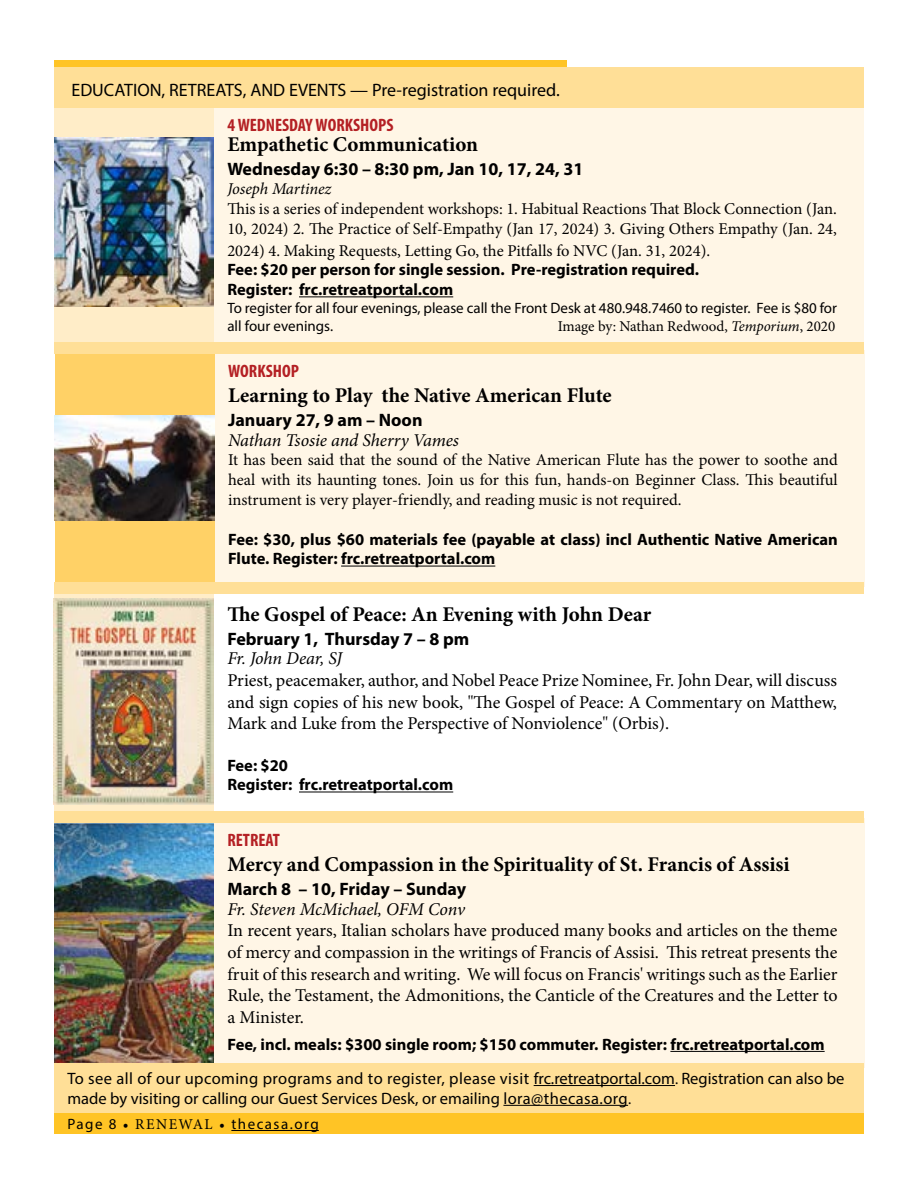
<style>
.page{position:relative;width:918px;height:1188px;background:#fff}
.page>*{position:absolute;margin:0;border:0;box-sizing:border-box;transform-origin:0 0}
.t1{font:700 21px "Minion Pro";color:#000}
.t2{font:18px/21.6px "Minion Pro";letter-spacing:-.005em;color:#000;text-align:justify}
.t3{font:700 18px "Myriad Pro";color:#000}
.t4{font:italic 18px "Minion Pro";letter-spacing:-.01em;color:#000}
.t5{font:18px "Myriad Pro";color:#000}
.t6{font:700 condensed 18px "Myriad Pro";color:#b42024}
.t7{font:16.5px/19.8px "Minion Pro";color:#000}
.t8{font:700 16.5px/19.8px "Myriad Pro";color:#000}
.t9{font:16.5px/19.8px "Myriad Pro";color:#000}
.t10{font:italic 16.5px "Minion Pro";letter-spacing:-.01em;color:#000}
.t11{font:15px/18px "Myriad Pro";color:#000}
.t12{font:15px "Minion Pro";letter-spacing:-.005em;color:#000}
.t13{font:15px "Myriad Pro";letter-spacing:.1em;color:#000}
.s1{font-style:italic}
.s2{font-size:15px}
.s3{font-family:"Minion Pro"}
</style>
<div class="page">
<div style="left:214px;top:102px;width:650px;height:240px;background:#fff6e6"></div>
<hr style="left:299px;top:296px;width:154px;height:1px;background:#000">
<div style="left:54px;top:108px;width:160px;height:234px;background:#ffedc8"></div>
<img style="left:54px;top:137px;width:160px;height:169px">
<hr style="left:299px;top:792px;width:154px;height:1px;background:#000">
<div style="left:54px;top:590px;width:160px;height:221px;background:#ffedc8"></div>
<img style="left:54px;top:598px;width:160px;height:206px">
<img style="left:54px;top:823px;width:160px;height:240px">
<div style="left:214px;top:819px;width:651px;height:249px;background:#fff6e6"></div>
<hr style="left:670px;top:1051px;width:155px;height:1px;background:#000">
<div style="left:215px;top:350px;width:650px;height:236px;background:#fff6e6"></div>
<hr style="left:341px;top:566px;width:154px;height:1px;background:#000">
<div style="left:55px;top:350px;width:160px;height:236px;background:#ffd166"></div>
<img style="left:55px;top:415px;width:160px;height:106px">
<div style="left:54px;top:1113px;width:810px;height:21px;background:#ffc425"></div>
<hr style="left:231px;top:1130px;width:88px;height:1px;background:#000">
<div style="left:54px;top:60px;width:513px;height:19px;background:#ffc425"></div>
<div style="left:54px;top:67px;width:810px;height:41px;background:#ffdf97"></div>
<div style="left:54px;top:1063px;width:810px;height:50px;background:#ffdf97"></div>
<hr style="left:534px;top:1085px;width:141px;height:1px;background:#000">
<hr style="left:503px;top:1105px;width:125px;height:1px;background:#000">
<div style="left:54px;top:342px;width:810px;height:12px;background:#ffdf97"></div>
<div style="left:54px;top:811px;width:810px;height:12px;background:#ffdf97"></div>
<div style="left:54px;top:582px;width:810px;height:12px;background:#ffdf97"></div>
<p class="t5" style="left:71px;top:79px;width:490px">EDUCATION, RETREATS, AND EVENTS — Pre-registration required.</p>
<p class="t6" style="left:227px;top:114px;width:168px">4 WEDNESDAY WORKSHOPS</p>
<p class="t1" style="left:227px;top:129px;width:252px">Empathetic Communication</p>
<p class="t3" style="left:227px;top:157px;width:358px">Wednesday 6:30 – 8:30 pm, Jan 10, 17, 24, 31</p>
<p class="t10" style="left:227px;top:178px;width:106px">Joseph Martinez</p>
<p class="t7" style="left:227px;top:199px;width:611px">This is a series of independent workshops: 1. Habitual Reactions That Block Connection (Jan.<br>10, 2024) 2. The Practice of Self-Empathy (Jan 17, 2024) 3. Giving Others Empathy (Jan. 24,</p>
<p class="t7" style="left:227px;top:241px;width:484px">2024) 4. Making Requests, Letting Go, the Pitfalls fo NVC (Jan. 31, 2024).</p>
<p class="t8" style="left:227px;top:259px;width:473px">Fee: $20 per person for single session. Pre-registration required.<br>Register: frc.retreatportal.com</p>
<p class="t11" style="left:227px;top:299px;width:611px">To register for all four evenings, please call the Front Desk at 480.948.7460 to register. Fee is $80 for all four evenings.</p>
<p class="t12" style="left:558px;top:316px;width:279px">Image by: Nathan Redwood, <span class="s1">Temporium</span>, 2020</p>
<p class="t6" style="left:228px;top:359px;width:72px">WORKSHOP</p>
<p class="t1" style="left:228px;top:380px;width:385px">Learning to Play the Native American Flute</p>
<p class="t3" style="left:228px;top:408px;width:196px">January 27, 9 am – Noon</p>
<p class="t4" style="left:228px;top:428px;width:232px">Nathan Tsosie and Sherry Vames</p>
<p class="t7" style="left:228px;top:450px;width:611px;text-align:justify">It has been said that the sound of the Native American Flute has the power to soothe and heal with its haunting tones. Join us for this fun, hands-on Beginner Class. This beautiful instrument is very player-friendly, and reading music is not required.</p>
<p class="t8" style="left:228px;top:529px;width:611px">Fee: $30, plus $60 materials fee (payable at class) incl Authentic Native American<br>Flute. Register: frc.retreatportal.com</p>
<p class="t1" style="left:227px;top:599px;width:425px">The Gospel of Peace: An Evening with John Dear</p>
<p class="t3" style="left:227px;top:627px;width:244px">February 1, Thursday 7 – 8 pm</p>
<p class="t4" style="left:227px;top:646px;width:117px">Fr. John Dear, SJ</p>
<p class="t2" style="left:227px;top:669px;width:611px">Priest, peacemaker, author, and Nobel Peace Prize Nominee, Fr. John Dear, will discuss and sign copies of his new book, "The Gospel of Peace: A Commentary on Matthew, Mark and Luke from the Perspective of Nonviolence" (Orbis).</p>
<p class="t8" style="left:227px;top:755px;width:227px">Fee: $20<br>Register: frc.retreatportal.com</p>
<p class="t6" style="left:227px;top:829px;width:54px">RETREAT</p>
<p class="t1" style="left:227px;top:849px;width:564px">Mercy and Compassion in the Spirituality of St. Francis of Assisi</p>
<p class="t3" style="left:227px;top:877px;width:240px">March 8 – 10, Friday – Sunday</p>
<p class="t4" style="left:227px;top:897px;width:239px">Fr. Steven McMichael, OFM Conv</p>
<p class="t2" style="left:227px;top:920px;width:612px">In recent years, Italian scholars have produced many books and articles on the theme of mercy and compassion in the writings of Francis of Assisi. This retreat presents the fruit of this research and writing. We will focus on Francis' writings such as the Earlier Rule, the Testament, the Admonitions, the Canticle of the Creatures and the Letter to a Minister.</p>
<p class="t8" style="left:227px;top:1034px;width:599px">Fee, incl. meals: $300 single room; $150 commuter. Register: frc.retreatportal.com</p>
<p class="t9" style="left:68px;top:1068px;width:778px">To see all of our upcoming programs and to register, please visit frc.retreatportal.com<span class="s2">.</span> Registration can also be made by visiting or calling our Guest Services Desk, or emailing lora@thecasa.org<span class="s2">.</span></p>
<p class="t13" style="left:68px;top:1115px;width:253px">Page 8 <span class="s3">• RENEWAL •</span> thecasa.org</p>
</div>
